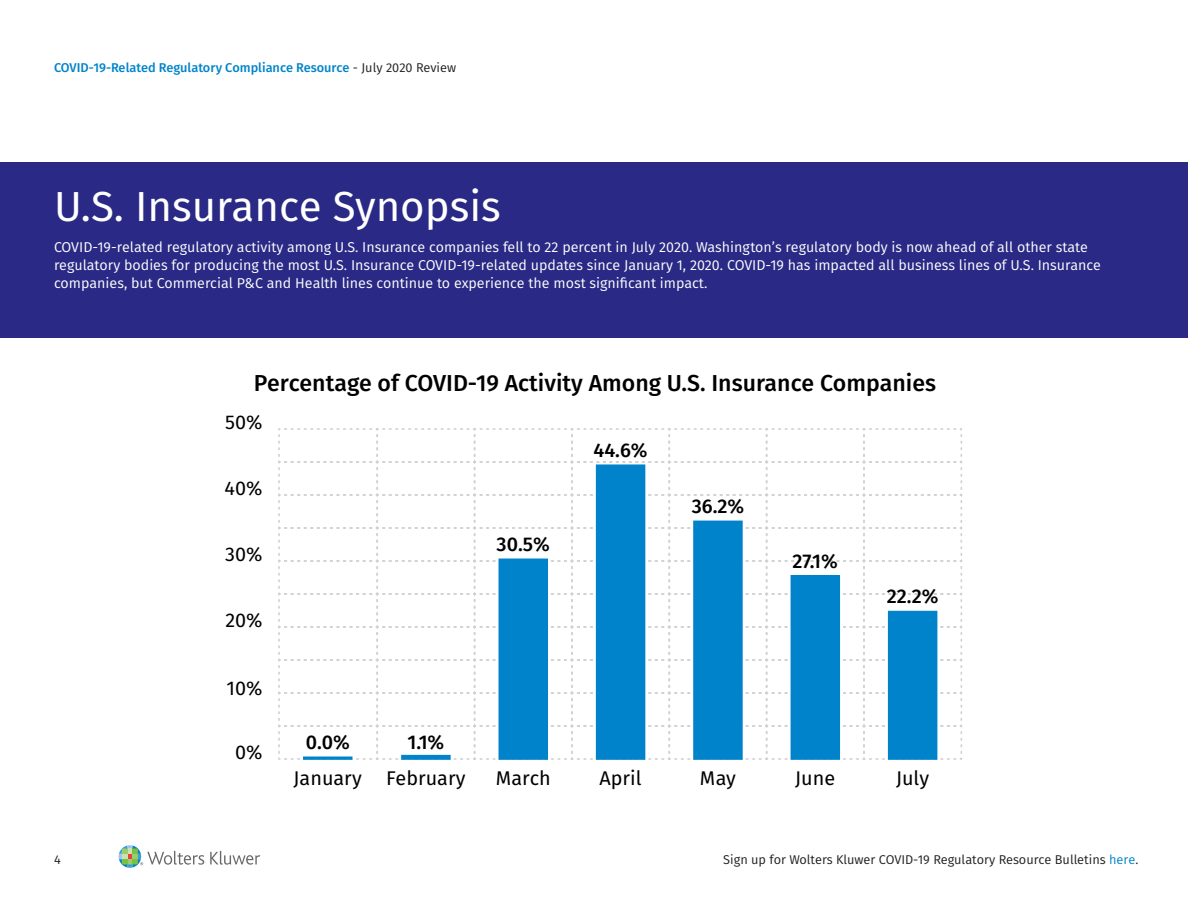
<style>
.page{position:relative;width:1188px;height:918px;background:#fff}
.page>*{position:absolute;margin:0;border:0;box-sizing:border-box;transform-origin:0 0}
.Headline{font:42px "Fira Sans";color:#fff}
.t1{font:500 23.1px "Fira Sans";color:#000}
.t2{font:19.8px "Fira Sans";color:#000}
.t3{font:500 19.8px "Fira Sans";color:#000}
.Text{font:14.25px/18px "Fira Sans";color:#fff}
.t4{font:12.75px "Fira Sans";color:#231f20}
.t5{font:500 12.75px "Fira Sans";color:#0084ca}
.s1{font-weight:400;color:#231f20}
.s2{color:#0083ca}
</style>
<div class="page">
<svg style="left:210px;top:851px;width:50px;height:14px"></svg>
<svg style="left:119px;top:845px;width:85px;height:23px"></svg>
<div style="left:0;top:162px;width:1188px;height:176px;background:#2a2a86"></div>
<svg style="left:278px;top:428px;width:685px;height:332px"></svg>
<div style="left:889px;top:612px;width:48px;height:147px;background:#0083ca"></div>
<div style="left:888px;top:611px;width:49px;height:149px;border:2px solid #0083ca"></div>
<p class="t5" style="left:54px;top:59px;width:404px">COVID-19-Related Regulatory Compliance Resource <span class="s1">- July 2020 Review</span></p>
<p class="Headline" style="left:54px;top:176px;width:448px">U.S. Insurance Synopsis</p>
<p class="Text" style="left:54px;top:238px;width:1048px">COVID-19-related regulatory activity among U.S. Insurance companies fell to 22 percent in July 2020. Washington’s regulatory body is now ahead of all other state regulatory bodies for producing the most U.S. Insurance COVID-19-related updates since January 1, 2020. COVID-19 has impacted all business lines of U.S. Insurance companies, but Commercial P&amp;C and Health lines continue to experience the most significant impact.</p>
<p class="t1" style="left:254px;top:367px;width:684px">Percentage of COVID-19 Activity Among U.S. Insurance Companies</p>
<p class="t2" style="left:225px;top:408px;width:39px">50%</p>
<p class="t2" style="left:225px;top:474px;width:39px">40%</p>
<p class="t2" style="left:225px;top:540px;width:39px">30%</p>
<p class="t2" style="left:225px;top:606px;width:39px">20%</p>
<p class="t2" style="left:227px;top:674px;width:37px">10%</p>
<p class="t2" style="left:235px;top:738px;width:29px">0%</p>
<p class="t3" style="left:497px;top:530px;width:55px">30.5%</p>
<p class="t3" style="left:594px;top:436px;width:56px">44.6%</p>
<p class="t3" style="left:306px;top:728px;width:46px">0.0%</p>
<p class="t3" style="left:407px;top:728px;width:38px">1.1%</p>
<p class="t2" style="left:294px;top:765px;width:70px">January</p>
<p class="t2" style="left:386px;top:765px;width:81px">February</p>
<p class="t2" style="left:496px;top:765px;width:57px">March</p>
<p class="t2" style="left:600px;top:765px;width:44px">April</p>
<p class="t3" style="left:692px;top:492px;width:54px">36.2%</p>
<p class="t2" style="left:700px;top:765px;width:38px">May</p>
<p class="t3" style="left:793px;top:547px;width:47px">27.1%</p>
<p class="t2" style="left:795px;top:765px;width:42px">June</p>
<p class="t3" style="left:887px;top:583px;width:53px">22.2%</p>
<p class="t2" style="left:896px;top:765px;width:35px">July</p>
<p class="t4" style="left:54px;top:851px;width:8px">4</p>
<p class="t4" style="left:723px;top:851px;width:417px">Sign up for Wolters Kluwer COVID-19 Regulatory Resource Bulletins <span class="s2">here</span>.</p>
</div>
